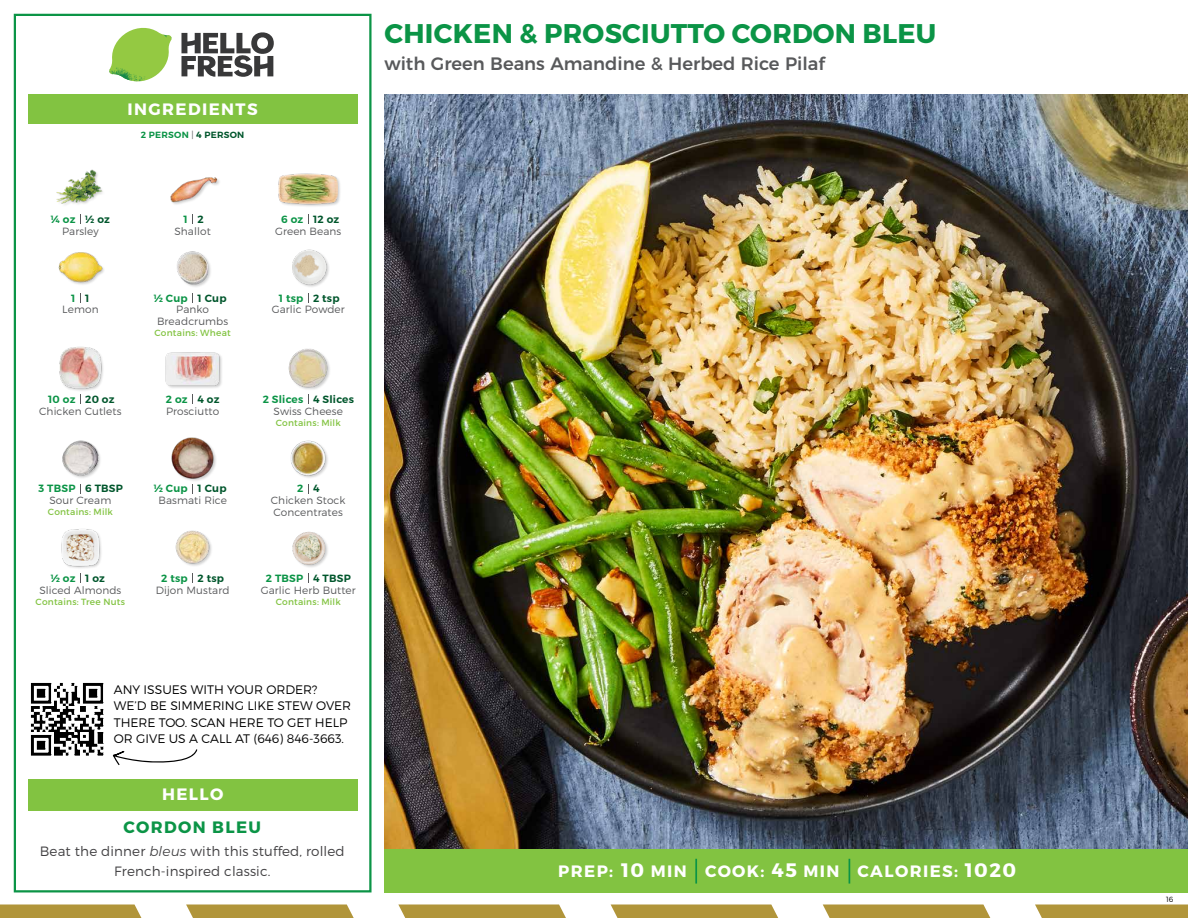
<style>
.page{position:relative;width:1188px;height:918px;background:#fff}
.page>*{position:absolute;margin:0;border:0;box-sizing:border-box;transform-origin:0 0}
.t1{font:700 27px "Montserrat";letter-spacing:.01em;color:#0b9446}
.t2{font:700 19.5px "Montserrat";color:#fff}
.t3{font:500 18px "Montserrat";color:#58595b}
.t4{font:700 16.5px "Montserrat";letter-spacing:.085em;color:#fff}
.t5{font:700 16.5px "Montserrat";letter-spacing:.085em;color:#0b9446}
.t6{font:300 13.5px/19.5px "Montserrat";letter-spacing:.01em;color:#414042;text-align:center}
.t7{font:300 12.3px/16px "Montserrat";color:#000}
.t8{font:300 10.5px/12px "Montserrat";letter-spacing:.01em;color:#58595b;text-align:center}
.t9{font:600 10.5px "Montserrat";letter-spacing:.02em;color:#00562c}
.t10{font:600 10.5px "Montserrat";letter-spacing:.02em;color:#0b9446}
.t11{font:9px "Montserrat";letter-spacing:.02em;color:#82c341}
.t12{font:600 9px "Montserrat";letter-spacing:.03em;color:#0b9446}
.t13{font:300 7.5px "Montserrat";color:#000}
.s1{font-weight:300;color:#58595b}
.s2{color:#00562c}
.s3{font-weight:400;font-style:italic}
.s4{font-size:19.5px}
</style>
<div class="page">
<svg style="left:0;top:904px;width:141px;height:14px;background:#b59a45"></svg>
<svg style="left:186px;top:904px;width:168px;height:14px;background:#b69d49"></svg>
<svg style="left:398px;top:904px;width:168px;height:14px;background:#b69d49"></svg>
<svg style="left:611px;top:904px;width:167px;height:14px;background:#b69c48"></svg>
<svg style="left:823px;top:904px;width:167px;height:14px;background:#b69c48"></svg>
<svg style="left:1035px;top:904px;width:153px;height:14px;background:#b59b45"></svg>
<div style="left:384px;top:849px;width:804px;height:43px;background:#82c341"></div>
<svg style="left:181px;top:32px;width:93px;height:45px"></svg>
<svg style="left:114px;top:28px;width:55px;height:36px"></svg>
<img style="left:143px;top:28px;width:29px;height:24px">
<img style="left:112px;top:48px;width:54px;height:10px">
<img style="left:109px;top:52px;width:55px;height:30px">
<img style="left:142px;top:58px;width:24px;height:23px">
<div style="left:28px;top:94px;width:330px;height:30px;background:#82c341"></div>
<div style="left:14px;top:14px;width:358px;height:878px;border:2px solid #0b9446"></div>
<div style="left:28px;top:779px;width:330px;height:32px;background:#82c341"></div>
<img style="left:177px;top:251px;width:34px;height:36px">
<img style="left:292px;top:249px;width:37px;height:38px">
<img style="left:170px;top:177px;width:50px;height:28px">
<div style="left:278px;top:173px;width:63px;height:35px;background:#000;opacity:.2"></div>
<img style="left:279px;top:173px;width:59px;height:35px">
<img style="left:58px;top:252px;width:46px;height:33px">
<img style="left:56px;top:169px;width:47px;height:36px">
<img style="left:165px;top:352px;width:57px;height:36px">
<img style="left:288px;top:348px;width:42px;height:42px">
<div style="left:60px;top:347px;width:45px;height:45px;background:#000;opacity:.2"></div>
<img style="left:59px;top:347px;width:46px;height:43px">
<div style="left:172px;top:437px;width:45px;height:45px;background:#000;opacity:.2"></div>
<img style="left:171px;top:437px;width:46px;height:43px">
<img style="left:290px;top:440px;width:38px;height:38px">
<img style="left:62px;top:440px;width:38px;height:38px">
<img style="left:175px;top:530px;width:37px;height:36px">
<img style="left:292px;top:531px;width:36px;height:36px">
<img style="left:61px;top:529px;width:40px;height:39px">
<hr style="left:695px;top:859px;width:2px;height:25px;background:#0b9446">
<svg style="left:849px;top:859px;width:1px;height:25px"></svg>
<img style="left:384px;top:94px;width:804px;height:755px">
<img style="left:30px;top:682px;width:74px;height:74px">
<svg style="left:113px;top:749px;width:84px;height:16px"></svg>
<h3 class="t4" style="left:128px;top:99px;width:132px">INGREDIENTS</h3>
<p class="t12" style="left:141px;top:129px;width:105px">2 PERSON <span class="s1">|</span> <span class="s2">4 PERSON</span></p>
<h1 class="t1" style="left:385px;top:17px;width:553px">CHICKEN &amp; PROSCIUTTO CORDON BLEU</h1>
<h3 class="t3" style="left:384px;top:49px;width:442px">with Green Beans Amandine &amp; Herbed Rice Pilaf</h3>
<p class="t10" style="left:51px;top:212px;width:26px">¼ oz</p>
<p class="t9" style="left:85px;top:212px;width:26px">½ oz</p>
<p class="t10" style="left:184px;top:212px;width:6px">1</p>
<p class="t10" style="left:281px;top:212px;width:24px">6 oz</p>
<p class="t9" style="left:198px;top:212px;width:8px">2</p>
<p class="t9" style="left:313px;top:212px;width:28px">12 oz</p>
<p class="t8" style="left:62px;top:225px;width:38px">Parsley</p>
<p class="t8" style="left:174px;top:225px;width:38px">Shallot</p>
<p class="t8" style="left:275px;top:225px;width:68px">Green Beans</p>
<p class="t10" style="left:71px;top:291px;width:6px">1</p>
<p class="t9" style="left:85px;top:291px;width:6px">1</p>
<p class="t10" style="left:154px;top:291px;width:36px">½ Cup</p>
<p class="t10" style="left:279px;top:291px;width:26px">1 tsp</p>
<p class="t9" style="left:198px;top:291px;width:31px">1 Cup</p>
<p class="t9" style="left:313px;top:291px;width:28px">2 tsp</p>
<p class="t8" style="left:62px;top:304px;width:38px">Lemon</p>
<p class="t8" style="left:157px;top:304px;width:73px">Panko<br>Breadcrumbs</p>
<p class="t11" style="left:155px;top:328px;width:78px">Contains: Wheat</p>
<p class="t8" style="left:272px;top:304px;width:75px">Garlic Powder</p>
<p class="t10" style="left:48px;top:393px;width:29px">10 oz</p>
<p class="t9" style="left:85px;top:393px;width:31px">20 oz</p>
<p class="t10" style="left:166px;top:393px;width:23px">2 oz</p>
<p class="t10" style="left:263px;top:393px;width:42px">2 Slices</p>
<p class="t9" style="left:198px;top:393px;width:24px">4 oz</p>
<p class="t9" style="left:313px;top:393px;width:42px">4 Slices</p>
<p class="t8" style="left:39px;top:405px;width:84px">Chicken Cutlets</p>
<p class="t8" style="left:166px;top:405px;width:55px">Prosciutto</p>
<p class="t8" style="left:274px;top:405px;width:71px">Swiss Cheese</p>
<p class="t11" style="left:276px;top:417px;width:67px">Contains: Milk</p>
<p class="t10" style="left:39px;top:482px;width:38px">3 TBSP</p>
<p class="t9" style="left:85px;top:482px;width:39px">6 TBSP</p>
<p class="t10" style="left:154px;top:482px;width:36px">½ Cup</p>
<p class="t10" style="left:297px;top:482px;width:8px">2</p>
<p class="t9" style="left:198px;top:482px;width:31px">1 Cup</p>
<p class="t9" style="left:313px;top:482px;width:8px">4</p>
<p class="t8" style="left:49px;top:494px;width:63px">Sour Cream</p>
<p class="t11" style="left:48px;top:507px;width:67px">Contains: Milk</p>
<p class="t8" style="left:158px;top:494px;width:70px">Basmati Rice</p>
<p class="t8" style="left:271px;top:494px;width:76px;text-align:left">Chicken Stock<br>Concentrates</p>
<p class="t10" style="left:51px;top:572px;width:26px">½ oz</p>
<p class="t9" style="left:85px;top:572px;width:21px">1 oz</p>
<p class="t10" style="left:161px;top:572px;width:28px">2 tsp</p>
<p class="t10" style="left:266px;top:572px;width:39px">2 TBSP</p>
<p class="t9" style="left:198px;top:572px;width:28px">2 tsp</p>
<p class="t9" style="left:313px;top:572px;width:39px">4 TBSP</p>
<p class="t8" style="left:39px;top:584px;width:83px">Sliced Almonds</p>
<p class="t11" style="left:36px;top:596px;width:91px">Contains: Tree Nuts</p>
<p class="t8" style="left:156px;top:584px;width:75px">Dijon Mustard</p>
<p class="t8" style="left:261px;top:584px;width:97px">Garlic Herb Butter</p>
<p class="t11" style="left:276px;top:596px;width:67px">Contains: Milk</p>
<p class="t7" style="left:114px;top:682px;width:239px">ANY ISSUES WITH YOUR ORDER?<br>WE’D BE SIMMERING LIKE STEW OVER<br>THERE TOO. SCAN HERE TO GET HELP<br>OR GIVE US A CALL AT (646) 846-3663.</p>
<h3 class="t4" style="left:162px;top:784px;width:63px">HELLO</h3>
<h3 class="t5" style="left:124px;top:817px;width:139px">CORDON BLEU</h3>
<p class="t6" style="left:40px;top:841px;width:306px">Beat the dinner <span class="s3">bleus</span> with this stuffed, rolled<br>French-inspired classic.</p>
<h3 class="t4" style="left:621px;top:861px;width:67px"><span class="s4">10</span> MIN</h3>
<h2 class="t2" style="left:965px;top:858px;width:53px">1020</h2>
<h3 class="t4" style="left:558px;top:861px;width:56px">PREP:</h3>
<h3 class="t4" style="left:705px;top:861px;width:136px">COOK: <span class="s4">45</span> MIN</h3>
<h3 class="t4" style="left:858px;top:861px;width:102px">CALORIES:</h3>
<p class="t13" style="left:1166px;top:895px;width:9px">16</p>
</div>
